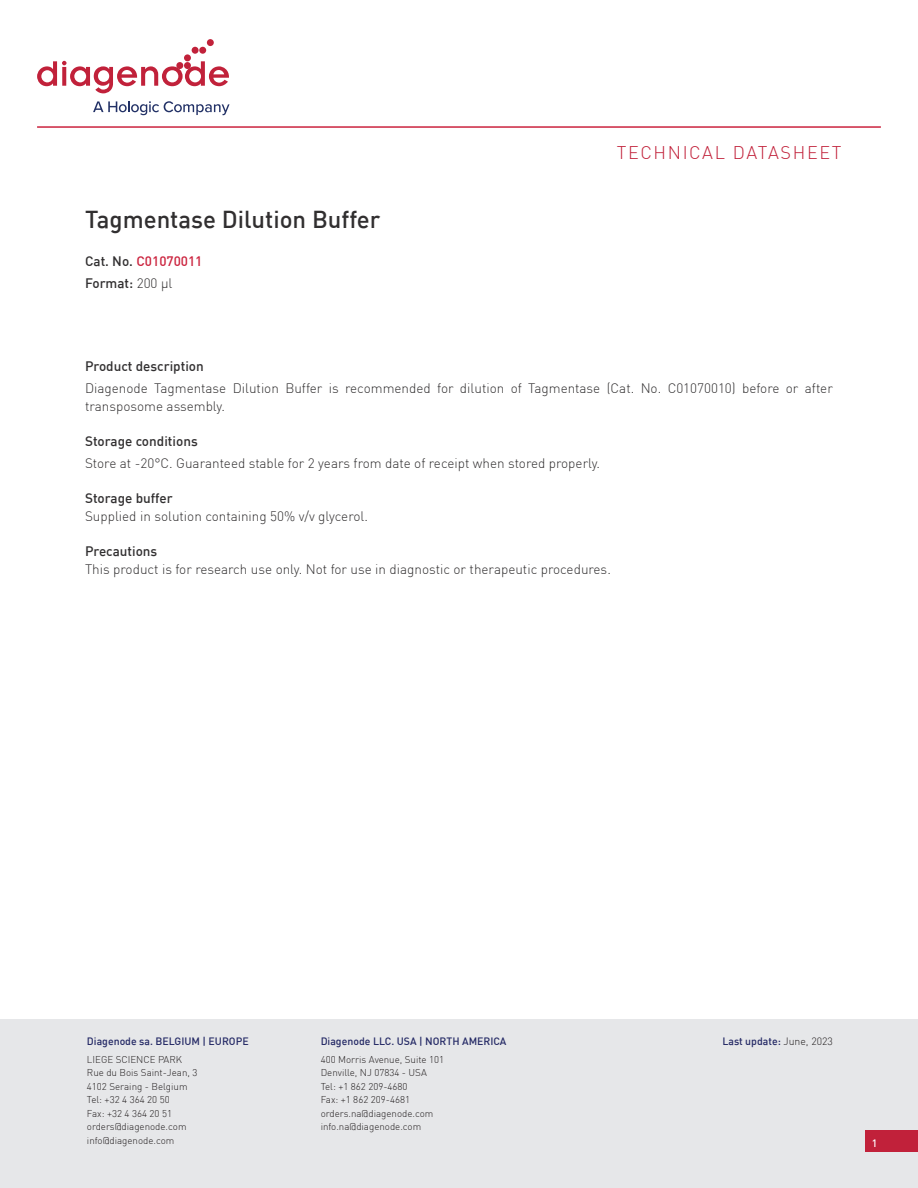
<style>
.page{position:relative;width:918px;height:1188px;background:#fff}
.page>*{position:absolute;margin:0;border:0;box-sizing:border-box;transform-origin:0 0}
.TITLE_1{font:500 24px "DIN";color:#312f30}
.t1{font:300 18px "DIN";letter-spacing:.09em;color:#c1213a}
.BODY_left{font:300 13.5px/18px "DIN";color:#312f30}
.TITLE_1-2{font:500 13.5px "DIN";color:#312f30}
.BODY_left-2{font:500 13.5px "DIN";color:#cb233e}
.BODY_left-3{font:500 13.5px "DIN";color:#312f30}
.t2{font:12px "DIN";color:#fff}
.Pied-de-page{font:500 10.5px "DIN";color:#252a66}
.t3{font:300 9.75px/13.5px "DIN";color:#231f20}
.s1{color:#312f30}
.s2{font-weight:300}
.s3{font-weight:300;color:#231f20}
</style>
<div class="page">
<hr style="left:37px;top:126px;width:844px;height:2px;background:#cb233e">
<svg style="left:93px;top:101px;width:137px;height:14px"></svg>
<div style="left:184px;top:54px;width:7px;height:7px;background:#c1213a;border-radius:50%"></div>
<div style="left:192px;top:47px;width:7px;height:7px;background:#c1213a;border-radius:50%"></div>
<div style="left:199px;top:47px;width:7px;height:7px;background:#c1213a;border-radius:50%"></div>
<div style="left:207px;top:39px;width:7px;height:7px;background:#c1213a;border-radius:50%"></div>
<svg style="left:37px;top:61px;width:192px;height:32px"></svg>
<div style="left:0;top:1019px;width:918px;height:169px;background:#e6e7e9"></div>
<div style="left:865px;top:1131px;width:53px;height:21px;background:#c1213a"></div>
<p class="TITLE_1" style="left:85px;top:204px;width:297px">Tagmentase Dilution Buffer</p>
<p class="BODY_left-2" style="left:85px;top:252px;width:119px"><span class="s1">Cat. No.</span> C01070011</p>
<p class="BODY_left-3" style="left:85px;top:275px;width:89px">Format: <span class="s2">200 μl</span></p>
<h2 class="t1" style="left:617px;top:141px;width:226px">TECHNICAL DATASHEET</h2>
<p class="TITLE_1-2" style="left:85px;top:357px;width:120px">Product description</p>
<p class="BODY_left" style="left:85px;top:379px;width:749px">Diagenode Tagmentase Dilution Buffer is recommended for dilution of Tagmentase (Cat. No. C01070010) before or after transposome assembly.</p>
<p class="TITLE_1-2" style="left:85px;top:433px;width:114px">Storage conditions</p>
<p class="BODY_left" style="left:85px;top:454px;width:517px">Store at -20°C. Guaranteed stable for 2 years from date of receipt when stored properly.</p>
<p class="TITLE_1-2" style="left:85px;top:490px;width:89px">Storage buffer</p>
<p class="BODY_left" style="left:85px;top:507px;width:284px">Supplied in solution containing 50% v/v glycerol.</p>
<p class="TITLE_1-2" style="left:85px;top:543px;width:74px">Precautions</p>
<p class="BODY_left" style="left:85px;top:560px;width:527px">This product is for research use only. Not for use in diagnostic or therapeutic procedures.</p>
<p class="Pied-de-page" style="left:87px;top:1034px;width:163px">Diagenode sa. BELGIUM | EUROPE</p>
<p class="t3" style="left:87px;top:1052px;width:112px">LIEGE SCIENCE PARK<br>Rue du Bois Saint-Jean, 3<br>4102 Seraing - Belgium<br>Tel: +32 4 364 20 50<br>Fax: +32 4 364 20 51 orders@diagenode.com info@diagenode.com</p>
<p class="Pied-de-page" style="left:321px;top:1034px;width:187px">Diagenode LLC. USA | NORTH AMERICA</p>
<p class="t3" style="left:321px;top:1052px;width:125px">400 Morris Avenue, Suite 101<br>Denville, NJ 07834 - USA<br>Tel: +1 862 209-4680<br>Fax: +1 862 209-4681 orders.na@diagenode.com info.na@diagenode.com</p>
<p class="Pied-de-page" style="left:722px;top:1034px;width:112px">Last update: <span class="s3">June, 2023</span></p>
<p class="t2" style="left:871px;top:1136px;width:8px">1</p>
</div>
